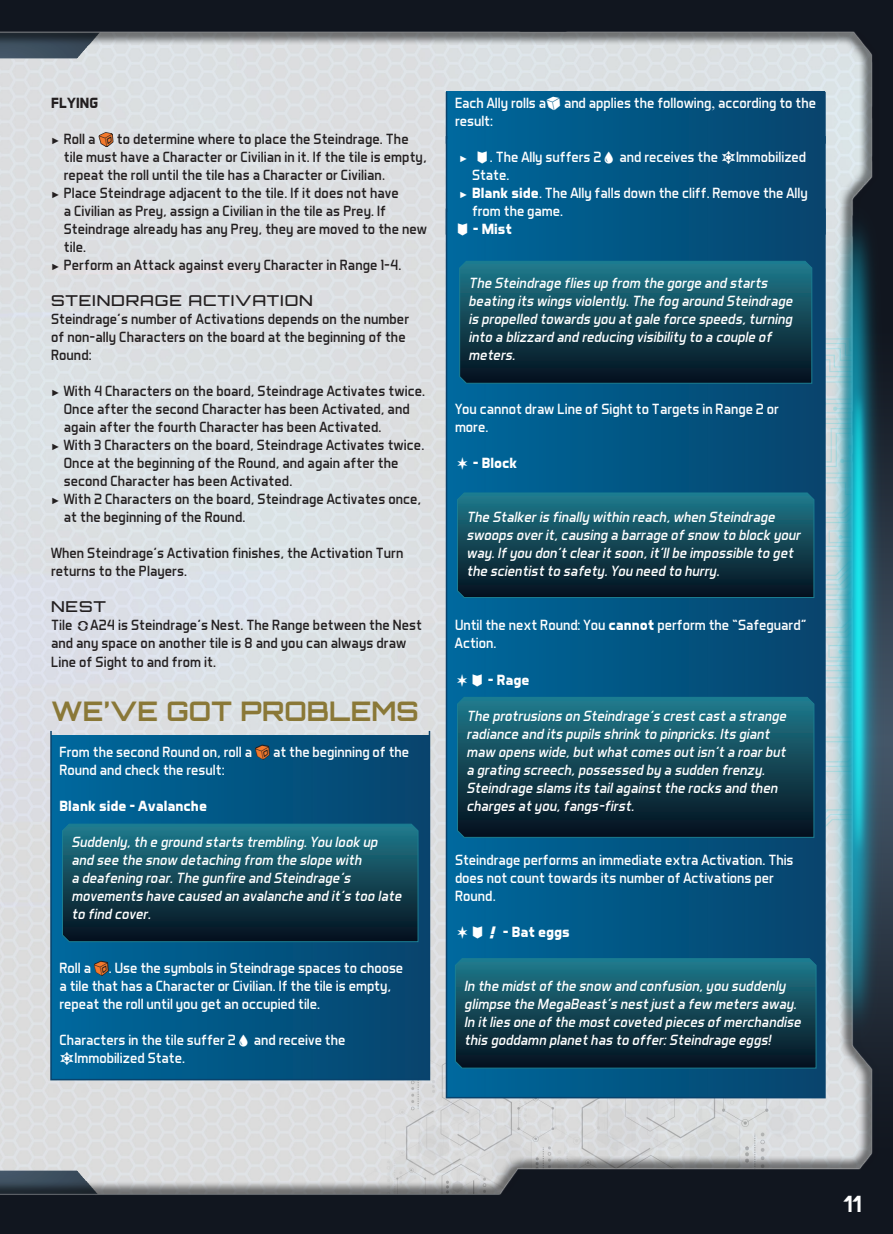
<style>
.page{position:relative;width:893px;height:1234px;background:#fff}
.page>*{position:absolute;margin:0;border:0;box-sizing:border-box;transform-origin:0 0}
.t1{font:700 27px "Orbitron";color:#8a7837}
.t2{font:700 22.5px "Orbitron";color:#fff}
.t3{font:15px/18px "Aero Matics";letter-spacing:.005em;color:#231f20}
.t4{font:italic 15px/18px "Aero Matics";color:#fff}
.t5{font:15px/18px "Aero Matics";color:#fff}
.t6{font:700 15px "Aero Matics";color:#fff}
.t7{font:500 15px "Orbitron";letter-spacing:.05em;color:#231f20;scale:1.1 1}
.t8{font:700 15px "Aero Matics";letter-spacing:.005em;color:#231f20}
.s1{font-family:"Century Gothic";font-size:9px}
.s2{font-family:"DCAL"}
.s3{font-family:"Times New Roman"}
.s4{font-family:"DCAL";color:#231f20}
.s5{font-weight:700}
.s6{font-family:"DCAL";font-weight:400}
</style>
<div class="page">
<img style="left:0;top:0;width:893px;height:1233px">
<div style="left:51px;top:735px;width:378px;height:344px;background:linear-gradient(to right,#00699d,#07446c)"></div>
<div style="left:50px;top:730px;width:380px;height:350px;border:2px solid #09436d"></div>
<svg style="left:62px;top:822px;width:357px;height:120px"></svg>
<div style="left:446px;top:91px;width:379px;height:52px;background:linear-gradient(to right,#00699d,#07446c)"></div>
<div style="left:446px;top:91px;width:380px;height:53px;border:2px solid #09436d"></div>
<div style="left:446px;top:140px;width:379px;height:94px;background:linear-gradient(to right,#00699d,#07446c)"></div>
<div style="left:446px;top:135px;width:380px;height:99px;border:2px solid #09436d"></div>
<div style="left:446px;top:213px;width:379px;height:884px;background:linear-gradient(to right,#00699d,#07446c)"></div>
<div style="left:446px;top:208px;width:380px;height:890px;border:2px solid #09436d"></div>
<svg style="left:459px;top:260px;width:354px;height:124px"></svg>
<svg style="left:457px;top:492px;width:358px;height:106px"></svg>
<svg style="left:457px;top:696px;width:358px;height:142px"></svg>
<svg style="left:455px;top:957px;width:362px;height:111px"></svg>
<p class="t8" style="left:51px;top:94px;width:49px">FLYING</p>
<p class="t3" style="left:51px;top:130px;width:359px"><span class="s1">►</span> Roll a <span class="s2">,</span> to determine where to place the Steindrage. The</p>
<p class="t3" style="left:64px;top:148px;width:364px">tile must have a Character or Civilian in it. If the tile is empty,</p>
<p class="t3" style="left:64px;top:166px;width:323px">repeat the roll until the tile has a Character or Civilian<span class="s3">.</span></p>
<p class="t3" style="left:51px;top:184px;width:349px"><span class="s1">►</span> Place Steindrage adjacent to the tile. If it does not have</p>
<p class="t3" style="left:64px;top:202px;width:324px">a Civilian as Prey, assign a Civilian in the tile as Prey. If</p>
<p class="t3" style="left:64px;top:220px;width:365px">Steindrage already has any Prey, they are moved to the new</p>
<p class="t3" style="left:64px;top:238px;width:24px">tile.</p>
<p class="t3" style="left:51px;top:256px;width:352px"><span class="s1">►</span> Perform an Attack against every Character in Range 1-4.</p>
<p class="t7" style="left:51px;top:291px;width:240px">STEINDRAGE ACTIVATION</p>
<p class="t3" style="left:51px;top:310px;width:360px">Steindrage’s number of Activations depends on the number of non-ally Characters on the board at the beginning of the<br>Round:</p>
<p class="t3" style="left:51px;top:382px;width:375px"><span class="s1">►</span> With 4 Characters on the board, Steindrage Activates twice.</p>
<p class="t3" style="left:64px;top:400px;width:347px">Once after the second Character has been Activated, and</p>
<p class="t3" style="left:64px;top:418px;width:319px">again after the fourth Character has been Activated.</p>
<p class="t3" style="left:51px;top:436px;width:375px"><span class="s1">►</span> With 3 Characters on the board, Steindrage Activates twice.</p>
<p class="t3" style="left:64px;top:454px;width:336px">Once at the beginning of the Round, and again after the</p>
<p class="t3" style="left:64px;top:472px;width:230px">second Character has been Activated.</p>
<p class="t3" style="left:51px;top:490px;width:372px"><span class="s1">►</span> With 2 Characters on the board, Steindrage Activates once,</p>
<p class="t3" style="left:64px;top:508px;width:183px">at the beginning of the Round.</p>
<p class="t3" style="left:51px;top:544px;width:354px">When Steindrage’s Activation finishes, the Activation Turn returns to the Players.</p>
<p class="t7" style="left:51px;top:597px;width:51px">NEST</p>
<p class="t3" style="left:51px;top:616px;width:373px">Tile <span class="s2">@</span>A24 is Steindrage’s Nest. The Range between the Nest and any space on another tile is 8 and you can always draw<br>Line of Sight to and from it.</p>
<h1 class="t1" style="left:51px;top:694px;width:369px">WE’VE GOT PROBLEMS</h1>
<p class="t5" style="left:60px;top:742px;width:351px">From the second Round on, roll a <span class="s4">,</span> at the beginning of the<br>Round and check the result:</p>
<p class="t6" style="left:60px;top:796px;width:149px">Blank side - Avalanche</p>
<p class="t4" style="left:71px;top:832px;width:335px">Suddenly,th e ground starts trembling.You look up and see the snow detaching from the slope with<br>a deafening roar.The gunfire and Steindrage’s movements have caused an avalanche and it’s too late to find cover.</p>
<p class="t5" style="left:60px;top:958px;width:345px">Roll a <span class="s4">,</span>. Use the symbols in Steindrage spaces to choose a tile that has a Character or Civilian. If the tile is empty, repeat the roll until you get an occupied tile.</p>
<p class="t5" style="left:60px;top:1030px;width:287px">Characters in the tile suffer 2<span class="s2">4</span> and receive the<br><span class="s2">G</span>Immobilized State.</p>
<p class="t5" style="left:455px;top:94px;width:363px">Each Ally rolls a<span class="s2">)</span> and applies the following<span class="s3">,</span> according to the result:</p>
<p class="t5" style="left:459px;top:148px;width:349px"><span class="s1">►</span> <span class="s2">1</span>. The Ally suffers 2<span class="s2">4</span> and receives the <span class="s2">G</span>Immobilized</p>
<p class="t5" style="left:472px;top:166px;width:39px">State.</p>
<p class="t5" style="left:459px;top:184px;width:350px"><span class="s1">►</span> <span class="s5">Blank side</span>. The Ally falls down the cliff. Remove the Ally</p>
<p class="t5" style="left:472px;top:202px;width:93px">from the game.</p>
<p class="t6" style="left:455px;top:220px;width:59px"><span class="s6">1</span> - Mist</p>
<p class="t4" style="left:469px;top:274px;width:328px">The Steindrage flies up from the gorge and starts beating its wings violently.The fog around Steindrage is propelled towards you at gale force speeds,turning into a blizzard and reducing visibility to a couple of meters.</p>
<p class="t5" style="left:455px;top:400px;width:325px">You cannot draw Line of Sight to Targets in Range 2 or more.</p>
<p class="t6" style="left:455px;top:454px;width:64px"><span class="s6">2</span> - Block</p>
<p class="t4" style="left:466px;top:508px;width:338px">The Stalkeris finally within reach,when Steindrage swoops overit,causing a barrage of snow to block your way.If you don’t clearit soon,it’llbe impossible to get the scientist to safety.You need to hurry.</p>
<p class="t5" style="left:455px;top:616px;width:353px">Until the next Round: You <span class="s5">cannot</span> perform the “Safeguard”<br>Action.</p>
<p class="t6" style="left:455px;top:670px;width:76px"><span class="s6">21</span> - Rage</p>
<p class="t4" style="left:466px;top:706px;width:324px">The protrusions on Steindrage’s crest cast a strange radiance and its pupils shrink to pinpricks.Its giant maw opens wide,but what comes out isn’t a roarbut a grating screech,possessed by a sudden frenzy.<br>Steindrage slams its tailagainst the rocks and then charges at you,fangs-first.</p>
<p class="t5" style="left:455px;top:850px;width:340px">Steindrage performs an immediate extra Activation. This does not count towards its number of Activations per<br>Round<span class="s3">.</span></p>
<p class="t6" style="left:455px;top:922px;width:116px"><span class="s6">213</span> - Bat eggs</p>
<p class="t4" style="left:464px;top:976px;width:341px">In the midst of the snow and confusion,you suddenly glimpse the MegaBeast’s nest just a few meters away.<br>In it lies one of the most coveted pieces of merchandise this goddamn planet has to offer:Steindrage eggs!</p>
<h2 class="t2" style="left:844px;top:1189px;width:19px">11</h2>
</div>
